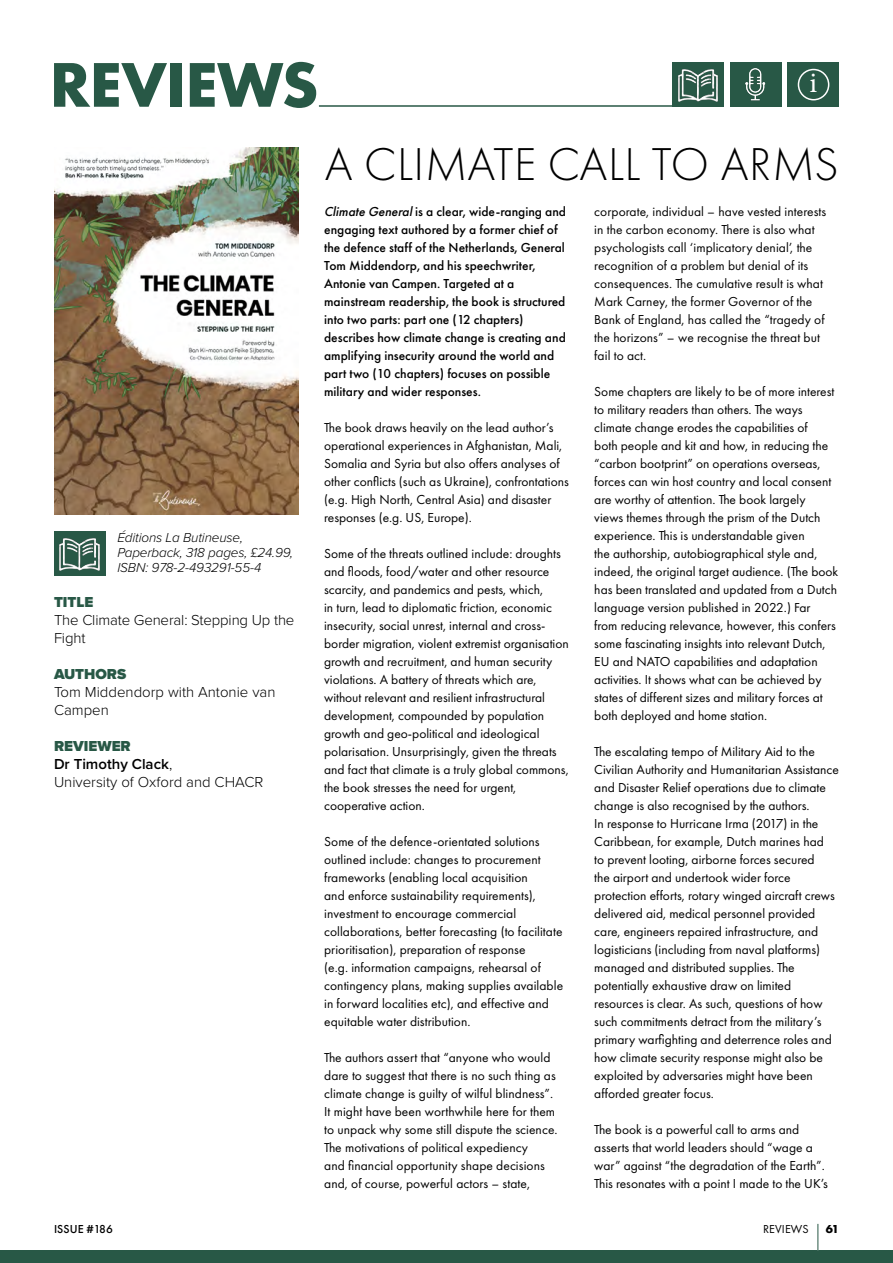
<style>
.page{position:relative;width:893px;height:1263px;background:#fff}
.page>*{position:absolute;margin:0;border:0;box-sizing:border-box;transform-origin:0 0}
.t1{font:700 57.9px "Futura";letter-spacing:-.02em;color:#285846}
.t2{font:300 47.7px "Futura PT";letter-spacing:.01em;color:#000}
.t3{font:28.8px "Minion Pro";color:#fff}
.t4{font:300 15px/18px "Proxima Nova";color:#000}
.t5{font:900 15px "Proxima Nova";color:#285846}
.t6{font:13.5px/18px "Futura PT";color:#000}
.t7{font:500 13.5px/18px "Futura PT";color:#000}
.t8{font:italic 300 13.5px/15px "Proxima Nova";letter-spacing:-.01em;color:#000}
.t9{font:500 12px "Futura PT";letter-spacing:.005em;color:#000}
.t10{font:12px "Futura PT";letter-spacing:.01em;color:#000}
.t11{font:700 12px "Futura PT";color:#000}
.s1{font-weight:900;color:#285846}
.s2{font-weight:600}
.s3{font-style:italic}
</style>
<div class="page">
<div style="left:672px;top:63px;width:51px;height:44px;background:#285846"></div>
<img style="left:678px;top:69px;width:40px;height:33px">
<div style="left:730px;top:63px;width:51px;height:44px;background:#285846"></div>
<img style="left:745px;top:68px;width:21px;height:33px">
<div style="left:788px;top:63px;width:51px;height:44px;background:#285846"></div>
<div style="left:798px;top:69px;width:31px;height:31px;border:2px solid #fff;border-radius:50%"></div>
<hr style="left:319px;top:105px;width:353px;height:2px;background:#285846">
<img style="left:54px;top:148px;width:245px;height:367px">
<div style="left:54px;top:531px;width:51px;height:45px;background:#285846"></div>
<img style="left:59px;top:538px;width:41px;height:33px">
<div style="left:0;top:1250px;width:893px;height:13px;background:#285846"></div>
<svg style="left:818px;top:1224px;width:1px;height:26px"></svg>
<h1 class="t1" style="left:49px;top:43px;width:271px">REVIEWS</h1>
<h3 class="t3" style="left:810px;top:63px;width:9px">i</h3>
<p class="t8" style="left:117px;top:529px;width:177px">Éditions La Butineuse,<br>Paperback, 318 pages, £24.99,<br>ISBN: 978-2-493291-55-4</p>
<p class="t5" style="left:54px;top:591px;width:41px">TITLE</p>
<p class="t4" style="left:54px;top:610px;width:242px">The Climate General: Stepping Up the<br>Fight</p>
<p class="t5" style="left:54px;top:663px;width:74px">AUTHORS</p>
<p class="t4" style="left:54px;top:682px;width:223px">Tom Middendorp with Antonie van<br>Campen</p>
<p class="t4" style="left:54px;top:736px;width:211px"><span class="s1">REVIEWER<br></span><span class="s2">Dr Timothy Clack</span>,<br>University of Oxford and CHACR</p>
<h2 class="t2" style="left:325px;top:137px;width:515px">A CLIMATE CALL TO ARMS</h2>
<p class="t7" style="left:324px;top:203px;width:243px"><span class="s3">Climate General</span>is a clear, wide-ranging and engaging text authored by a former chief of the defence staff of the Netherlands, General Tom Middendorp, and his speechwriter, Antonie van Campen. Targeted at a mainstream readership, the book is structured into two parts: part one (12 chapters) describes how climate change is creating and amplifying insecurity around the world and part two (10 chapters) focuses on possible military and wider responses.</p>
<p class="t6" style="left:324px;top:418px;width:246px">The book draws heavily on the lead author’s operational experiences in Afghanistan, Mali, Somalia and Syria but also offers analyses of other conflicts (such as Ukraine), confrontations (e.g. High North, Central Asia) and disaster responses (e.g. US, Europe).</p>
<p class="t6" style="left:324px;top:544px;width:246px">Some of the threats outlined include: droughts and floods, food/water and other resource scarcity, and pandemics and pests, which,<br>in turn, lead to diplomatic friction, economic insecurity, social unrest, internal and cross&shy;border migration, violent extremist organisation growth and recruitment, and human security violations. A battery of threats which are, without relevant and resilient infrastructural development, compounded by population growth and geo-political and ideological polarisation. Unsurprisingly, given the threats and fact that climate is a truly global commons, the book stresses the need for urgent, cooperative action.</p>
<p class="t6" style="left:324px;top:832px;width:240px">Some of the defence-orientated solutions outlined include: changes to procurement frameworks (enabling local acquisition<br>and enforce sustainability requirements), investment to encourage commercial collaborations, better forecasting (to facilitate prioritisation), preparation of response<br>(e.g. information campaigns, rehearsal of contingency plans, making supplies available in forward localities etc), and effective and equitable water distribution.</p>
<p class="t6" style="left:324px;top:1048px;width:235px">The authors assert that “anyone who would dare to suggest that there is no such thing as climate change is guilty of wilful blindness”.<br>It might have been worthwhile here for them to unpack why some still dispute the science.<br>The motivations of political expediency<br>and financial opportunity shape decisions and, of course, powerful actors – state,</p>
<p class="t6" style="left:594px;top:202px;width:233px">corporate, individual – have vested interests in the carbon economy. There is also what psychologists call ‘implicatory denial’, the recognition of a problem but denial of its consequences. The cumulative result is what Mark Carney, the former Governor of the Bank of England, has called the “tragedy of the horizons” – we recognise the threat but fail to act.</p>
<p class="t6" style="left:594px;top:382px;width:245px">Some chapters are likely to be of more interest to military readers than others. The ways climate change erodes the capabilities of<br>both people and kit and how, in reducing the “carbon bootprint” on operations overseas, forces can win host country and local consent are worthy of attention. The book largely<br>views themes through the prism of the Dutch experience. This is understandable given<br>the authorship, autobiographical style and, indeed, the original target audience. (The book has been translated and updated from a Dutch language version published in 2022.) Far<br>from reducing relevance, however, this confers some fascinating insights into relevant Dutch, EU and NATO capabilities and adaptation activities. It shows what can be achieved by states of different sizes and military forces at both deployed and home station.</p>
<p class="t6" style="left:594px;top:742px;width:246px">The escalating tempo of Military Aid to the Civilian Authority and Humanitarian Assistance and Disaster Relief operations due to climate change is also recognised by the authors.<br>In response to Hurricane Irma (2017) in the Caribbean, for example, Dutch marines had<br>to prevent looting, airborne forces secured<br>the airport and undertook wider force protection efforts, rotary winged aircraft crews delivered aid, medical personnel provided care, engineers repaired infrastructure, and logisticians (including from naval platforms) managed and distributed supplies. The potentially exhaustive draw on limited resources is clear. As such, questions of how such commitments detract from the military’s primary warfighting and deterrence roles and how climate security response might also be exploited by adversaries might have been afforded greater focus.</p>
<p class="t6" style="left:594px;top:1120px;width:235px">The book is a powerful call to arms and asserts that world leaders should “wage a war” against “the degradation of the Earth”.<br>This resonates with a point I made to the UK’s</p>
<p class="t9" style="left:54px;top:1222px;width:60px">ISSUE #186</p>
<p class="t10" style="left:763px;top:1222px;width:47px">REVIEWS</p>
<p class="t11" style="left:826px;top:1221px;width:15px">61</p>
</div>
